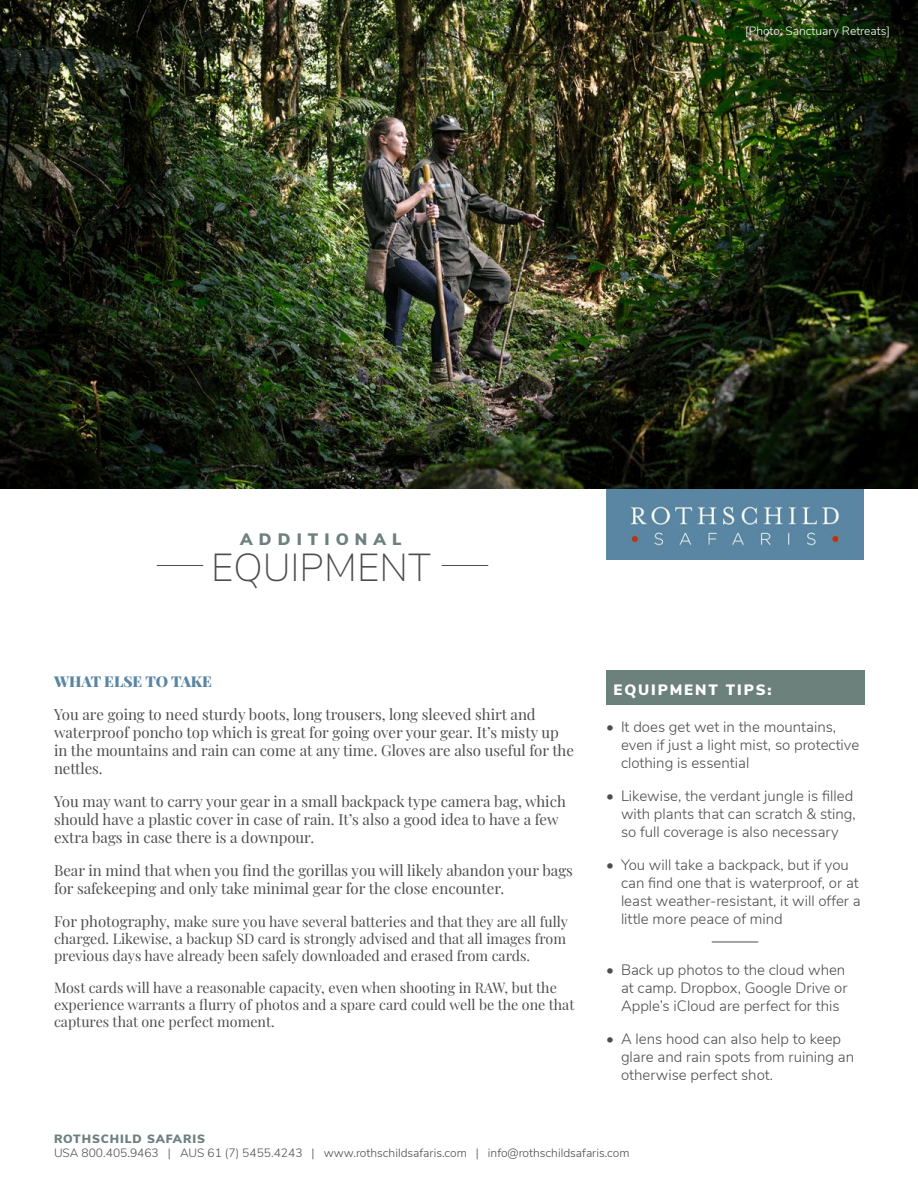
<style>
.page{position:relative;width:918px;height:1188px;background:#fff}
.page>*{position:absolute;margin:0;border:0;box-sizing:border-box;transform-origin:0 0}
.t1{font:200 39px "Nunito Sans";color:#4c4d4f}
.t2{font:900 16.5px "Nunito Sans";letter-spacing:.37em;color:#6c807c}
.t3{font:15px/18px "Playfair Display";color:#4c4d4f}
.t4{font:300 15px/18px "Nunito Sans";color:#4c4d4f}
.t5{font:900 15px "Nunito Sans";letter-spacing:.125em;color:#fff}
.t6{font:900 15px "Playfair Display";color:#5a86a3}
.t7{font:14.25px/17.1px "Playfair Display";color:#4c4d4f}
.t8{font:300 12px "Nunito Sans";color:#4c4d4f}
.t9{font:300 12px "Nunito Sans";color:#fff}
.t10{font:900 12px "Nunito Sans";letter-spacing:.075em;color:#6c807c}
.s1{font-size:15px}
</style>
<div class="page">
<hr style="left:157px;top:565px;width:46px;height:1px;background:#4c4d4f">
<hr style="left:442px;top:565px;width:46px;height:1px;background:#4c4d4f">
<img style="left:606px;top:489px;width:258px;height:71px">
<div style="left:606px;top:670px;width:258px;height:35px;background:#6c807c"></div>
<hr style="left:712px;top:942px;width:46px;height:1px;background:#4c4d4f">
<img style="left:0;top:0;width:918px;height:489px">
<p class="t9" style="left:745px;top:26px;width:146px">[Photo: Sanctuary Retreats]</p>
<p class="t2" style="left:240px;top:533px;width:163px">ADDITIONAL</p>
<h1 class="t1" style="left:211px;top:553px;width:221px">EQUIPMENT</h1>
<p class="t6" style="left:54px;top:675px;width:159px">WHAT ELSE TO TAKE</p>
<p class="t3" style="left:54px;top:706px;width:522px">You are going to need sturdy boots, long trousers, long sleeved shirt and waterproof poncho top which is great for going over your gear. It’s misty up in the mountains and rain can come at any time. Gloves are also useful for the nettles.</p>
<p class="t3" style="left:54px;top:793px;width:513px">You may want to carry your gear in a small backpack type camera bag, which should have a plastic cover in case of rain. It’s also a good idea to have a few extra bags in case there is a downpour.</p>
<p class="t3" style="left:54px;top:860px;width:520px">Bear in mind that when you find the gorillas you will likely abandon your bags for safekeeping and only take minimal gear for the close encounter.</p>
<p class="t7" style="left:54px;top:914px;width:516px"><span class="s1">For photography,</span> make sure you have several batteries and that they are all fully charged. Likewise, a backup SD card is strongly advised and that all images from previous days have already been safely downloaded and erased from cards.</p>
<p class="t7" style="left:54px;top:980px;width:522px">Most cards will have a reasonable capacity, even when shooting in RAW, but the experience warrants a flurry of photos and a spare card could well be the one that captures that one perfect moment.</p>
<p class="t5" style="left:614px;top:685px;width:160px">EQUIPMENT TIPS:</p>
<p class="t4" style="left:621px;top:719px;width:240px;text-indent:-15px">• It does get wet in the mountains, even if just a light mist, so protective clothing is essential</p>
<p class="t4" style="left:621px;top:788px;width:236px;text-indent:-15px">• Likewise, the verdant jungle is filled with plants that can scratch &amp; sting, so full coverage is also necessary</p>
<p class="t4" style="left:621px;top:857px;width:241px;text-indent:-15px">• You will take a backpack, but if you can find one that is waterproof, or at least weather-resistant, it will offer a little more peace of mind</p>
<p class="t4" style="left:621px;top:962px;width:228px;text-indent:-15px">• Back up photos to the cloud when at camp. Dropbox, Google Drive or<br>Apple’s iCloud are perfect for this</p>
<p class="t4" style="left:621px;top:1031px;width:235px;text-indent:-15px">• A lens hood can also help to keep glare and rain spots from ruining an otherwise perfect shot.</p>
<p class="t10" style="left:54px;top:1134px;width:153px">ROTHSCHILD SAFARIS</p>
<p class="t8" style="left:54px;top:1149px;width:577px">USA 800.405.9463 | AUS 61 (7) 5455.4243 | www.rothschildsafaris.com | info@rothschildsafaris.com</p>
</div>
